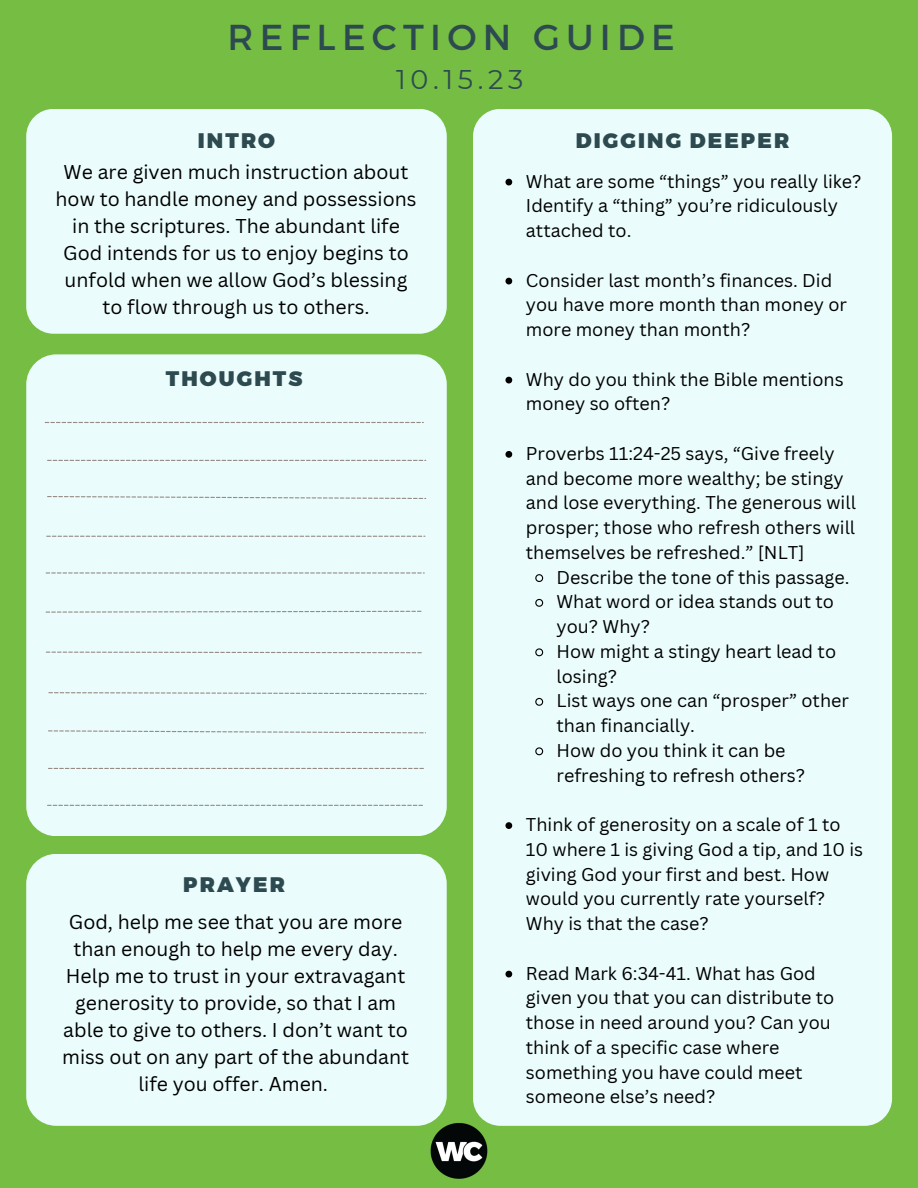
<style>
.page{position:relative;width:918px;height:1188px;background:#75bd43}
.page>*{position:absolute;margin:0;border:0;box-sizing:border-box;transform-origin:0 0}
.t1{font:36px "Montserrat";letter-spacing:.175em;color:#2d4a50}
.t2{font:27px "Montserrat";color:#2d4a50}
.t3{font:900 21px "Montserrat";letter-spacing:.1em;color:#2d4a50}
.t4{font:19.5px/27px "Canva Sans";color:#000;text-align:center}
.t5{font:18px/24.8px "Canva Sans";color:#000}
</style>
<div class="page">
<div style="left:26px;top:109px;width:421px;height:225px;background:#eafcfb;border-radius:27px"></div>
<div style="left:26px;top:854px;width:421px;height:272px;background:#eafcfb;border-radius:30px"></div>
<div style="left:473px;top:109px;width:419px;height:1017px;background:#eafcfb;border-radius:27px"></div>
<img style="left:428px;top:1119px;width:62px;height:62px;border-radius:50%">
<div style="left:26px;top:354px;width:421px;height:482px;background:#eafcfb;border-radius:30px"></div>
<svg style="left:48px;top:692px;width:378px;height:2px"></svg>
<svg style="left:47px;top:460px;width:379px;height:1px"></svg>
<svg style="left:47px;top:496px;width:379px;height:3px"></svg>
<svg style="left:46px;top:536px;width:379px;height:1px"></svg>
<svg style="left:46px;top:611px;width:376px;height:2px"></svg>
<svg style="left:46px;top:652px;width:376px;height:1px"></svg>
<svg style="left:48px;top:730px;width:378px;height:3px"></svg>
<svg style="left:48px;top:768px;width:376px;height:1px"></svg>
<svg style="left:45px;top:422px;width:379px;height:1px"></svg>
<svg style="left:47px;top:805px;width:376px;height:1px"></svg>
<svg style="left:505px;top:179px;width:7px;height:6px"></svg>
<svg style="left:505px;top:278px;width:7px;height:6px"></svg>
<svg style="left:505px;top:377px;width:7px;height:6px"></svg>
<svg style="left:505px;top:451px;width:7px;height:7px"></svg>
<svg style="left:535px;top:574px;width:9px;height:8px"></svg>
<svg style="left:535px;top:598px;width:9px;height:9px"></svg>
<svg style="left:535px;top:648px;width:9px;height:9px"></svg>
<svg style="left:535px;top:697px;width:9px;height:9px"></svg>
<svg style="left:535px;top:747px;width:9px;height:9px"></svg>
<svg style="left:505px;top:822px;width:7px;height:7px"></svg>
<svg style="left:505px;top:971px;width:7px;height:6px"></svg>
<svg style="left:46px;top:572px;width:379px;height:2px"></svg>
<p class="t1" style="left:228px;top:13px;width:449px">REFLECTION GUIDE</p>
<p class="t2" style="left:396px;top:63px;width:129px">10.15.23</p>
<p class="t3" style="left:198px;top:127px;width:79px">INTRO</p>
<p class="t3" style="left:576px;top:127px;width:215px">DIGGING DEEPER</p>
<p class="t4" style="left:56px;top:158px;width:362px">We are given much instruction about how to handle money and possessions in the scriptures. The abundant life God intends for us to enjoy begins to unfold when we allow God’s blessing to flow through us to others.</p>
<p class="t3" style="left:166px;top:365px;width:138px">THOUGHTS</p>
<p class="t3" style="left:183px;top:871px;width:103px">PRAYER</p>
<p class="t4" style="left:62px;top:908px;width:348px">God, help me see that you are more than enough to help me every day.<br>Help me to trust in your extravagant generosity to provide, so that I am able to give to others. I don’t want to miss out on any part of the abundant life you offer. Amen.</p>
<p class="t5" style="left:526px;top:168px;width:337px">What are some “things” you really like?<br>Identify a “thing” you’re ridiculously attached to.</p>
<p class="t5" style="left:526px;top:267px;width:323px">Consider last month’s finances. Did you have more month than money or more money than month?</p>
<p class="t5" style="left:526px;top:366px;width:319px">Why do you think the Bible mentions money so often?</p>
<p class="t5" style="left:526px;top:441px;width:332px">Proverbs 11:24-25 says, “Give freely and become more wealthy; be stingy and lose everything. The generous will prosper; those who refresh others will themselves be refreshed.” [NLT]</p>
<p class="t5" style="left:557px;top:564px;width:294px">Describe the tone of this passage.</p>
<p class="t5" style="left:557px;top:589px;width:279px">What word or idea stands out to you? Why?</p>
<p class="t5" style="left:557px;top:639px;width:281px">How might a stingy heart lead to losing?</p>
<p class="t5" style="left:557px;top:688px;width:294px">List ways one can “prosper” other than financially.</p>
<p class="t5" style="left:557px;top:738px;width:250px">How do you think it can be refreshing to refresh others?</p>
<p class="t5" style="left:526px;top:812px;width:339px">Think of generosity on a scale of 1 to<br>10 where 1 is giving God a tip, and 10 is giving God your first and best. How would you currently rate yourself?<br>Why is that the case?</p>
<p class="t5" style="left:526px;top:960px;width:310px">Read Mark 6:34-41. What has God given you that you can distribute to those in need around you? Can you think of a specific case where something you have could meet someone else’s need?</p>
</div>
